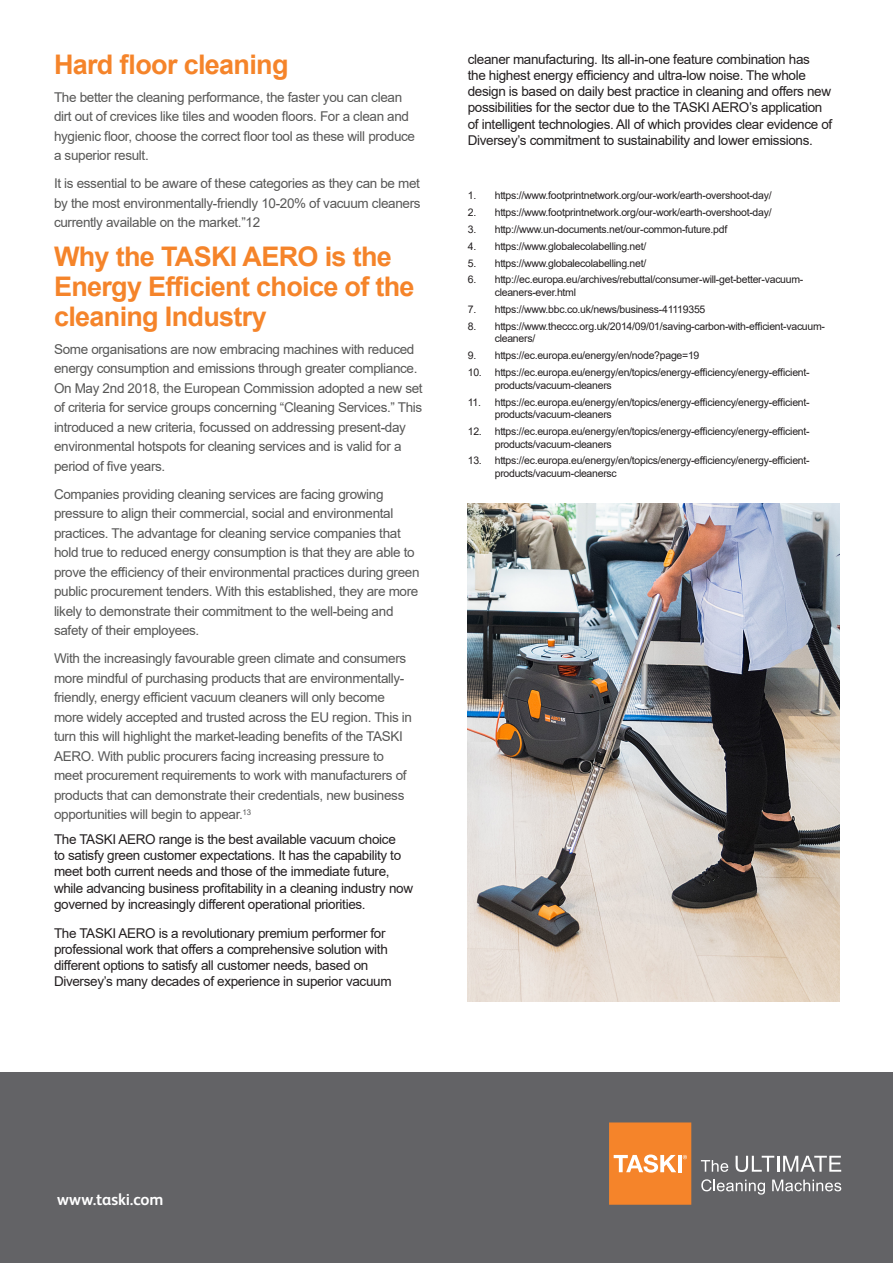
<style>
.page{position:relative;width:893px;height:1263px;background:#fff}
.page>*{position:absolute;margin:0;border:0;box-sizing:border-box;transform-origin:0 0}
.NUMBERS{font:700 27px/30px "Arial";letter-spacing:-.025em;color:#f5842a}
.Coyright{font:700 16.5px "FS Albert Pro";letter-spacing:-.005em;color:#fff}
.NUMBERS-2{font:13.5px/19.5px "Arial";letter-spacing:-.025em;color:#575756}
.BODY{font:13.5px/16.2px "Arial";letter-spacing:-.025em;color:#231f20}
.t1{font:10.5px/12.6px "Arial";letter-spacing:-.025em;color:#231f20}
</style>
<div class="page">
<img style="left:468px;top:504px;width:371px;height:497px">
<div style="left:0;top:1073px;width:893px;height:190px;background:#636366"></div>
<svg style="left:701px;top:1160px;width:27px;height:12px"></svg>
<svg style="left:736px;top:1156px;width:105px;height:16px"></svg>
<svg style="left:701px;top:1179px;width:64px;height:15px"></svg>
<svg style="left:772px;top:1179px;width:69px;height:12px"></svg>
<svg style="left:609px;top:1122px;width:82px;height:83px;background:#f48e3d"></svg>
<p class="NUMBERS" style="left:54px;top:49px;width:236px">Hard floor cleaning</p>
<p class="NUMBERS-2" style="left:54px;top:87px;width:363px">The better the cleaning performance, the faster you can clean dirt out of crevices like tiles and wooden floors. For a clean and hygienic floor, choose the correct floor tool as these will produce a superior result.</p>
<p class="NUMBERS-2" style="left:54px;top:174px;width:368px;text-align:justify">It is essential to be aware of these categories as they can be met by the most environmentally-friendly 10-20% of vacuum cleaners currently available on the market.”12</p>
<p class="NUMBERS" style="left:54px;top:241px;width:362px">Why the TASKI AERO is the<br>Energy Efficient choice of the cleaning Industry</p>
<p class="NUMBERS-2" style="left:54px;top:339px;width:370px">Some organisations are now embracing machines with reduced energy consumption and emissions through greater compliance.<br>On May 2nd 2018, the European Commission adopted a new set of criteria for service groups concerning “Cleaning Services.” This introduced a new criteria, focussed on addressing present-day environmental hotspots for cleaning services and is valid for a period of five years.</p>
<p class="NUMBERS-2" style="left:54px;top:484px;width:367px">Companies providing cleaning services are facing growing pressure to align their commercial, social and environmental practices. The advantage for cleaning service companies that hold true to reduced energy consumption is that they are able to prove the efficiency of their environmental practices during green public procurement tenders. With this established, they are more likely to demonstrate their commitment to the well-being and safety of their employees.</p>
<p class="NUMBERS-2" style="left:54px;top:649px;width:360px">With the increasingly favourable green climate and consumers more mindful of purchasing products that are environmentally&shy;friendly, energy efficient vacuum cleaners will only become more widely accepted and trusted across the EU region. This in turn this will highlight the market-leading benefits of the TASKI AERO. With public procurers facing increasing pressure to meet procurement requirements to work with manufacturers of products that can demonstrate their credentials, new business opportunities will begin to appear.<sup>13</sup></p>
<p class="BODY" style="left:54px;top:831px;width:361px">The TASKI AERO range is the best available vacuum choice<br>to satisfy green customer expectations. It has the capability to meet both current needs and those of the immediate future, while advancing business profitability in a cleaning industry now governed by increasingly different operational priorities.</p>
<p class="BODY" style="left:54px;top:925px;width:339px">The TASKI AERO is a revolutionary premium performer for professional work that offers a comprehensive solution with different options to satisfy all customer needs, based on Diversey’s many decades of experience in superior vacuum</p>
<p class="BODY" style="left:468px;top:51px;width:366px">cleaner manufacturing. Its all-in-one feature combination has<br>the highest energy efficiency and ultra-low noise. The whole design is based on daily best practice in cleaning and offers new possibilities for the sector due to the TASKI AERO’s application of intelligent technologies. All of which provides clear evidence of Diversey’s commitment to sustainability and lower emissions.</p>
<p class="t1" style="left:468px;top:189px;width:305px">1. https://www.footprintnetwork.org/our-work/earth-overshoot-day/</p>
<p class="t1" style="left:468px;top:206px;width:305px">2. https://www.footprintnetwork.org/our-work/earth-overshoot-day/</p>
<p class="t1" style="left:468px;top:223px;width:261px">3. http://www.un-documents.net/our-common-future.pdf</p>
<p class="t1" style="left:468px;top:240px;width:180px">4. https://www.globalecolabelling.net/</p>
<p class="t1" style="left:468px;top:256px;width:180px">5. https://www.globalecolabelling.net/</p>
<p class="t1" style="left:495px;top:273px;width:310px;text-indent:-27px">6. http://ec.europa.eu/archives/rebuttal/consumer-will-get-better-vacuum&shy;cleaners-ever.html</p>
<p class="t1" style="left:468px;top:303px;width:239px">7. https://www.bbc.co.uk/news/business-41119355</p>
<p class="t1" style="left:495px;top:320px;width:332px;text-indent:-27px">8. https://www.theccc.org.uk/2014/09/01/saving-carbon-with-efficient-vacuum&shy;cleaners/</p>
<p class="t1" style="left:468px;top:349px;width:233px">9. https://ec.europa.eu/energy/en/node?page=19</p>
<p class="t1" style="left:495px;top:366px;width:316px;text-indent:-27px">10. https://ec.europa.eu/energy/en/topics/energy-efficiency/energy-efficient&shy;products/vacuum-cleaners</p>
<p class="t1" style="left:495px;top:395px;width:316px;text-indent:-27px">11. https://ec.europa.eu/energy/en/topics/energy-efficiency/energy-efficient&shy;products/vacuum-cleaners</p>
<p class="t1" style="left:495px;top:425px;width:316px;text-indent:-27px">12. https://ec.europa.eu/energy/en/topics/energy-efficiency/energy-efficient&shy;products/vacuum-cleaners</p>
<p class="t1" style="left:495px;top:454px;width:316px;text-indent:-27px">13. https://ec.europa.eu/energy/en/topics/energy-efficiency/energy-efficient&shy;products/vacuum-cleanersc</p>
<p class="Coyright" style="left:57px;top:1187px;width:108px">www.taski.com</p>
</div>
